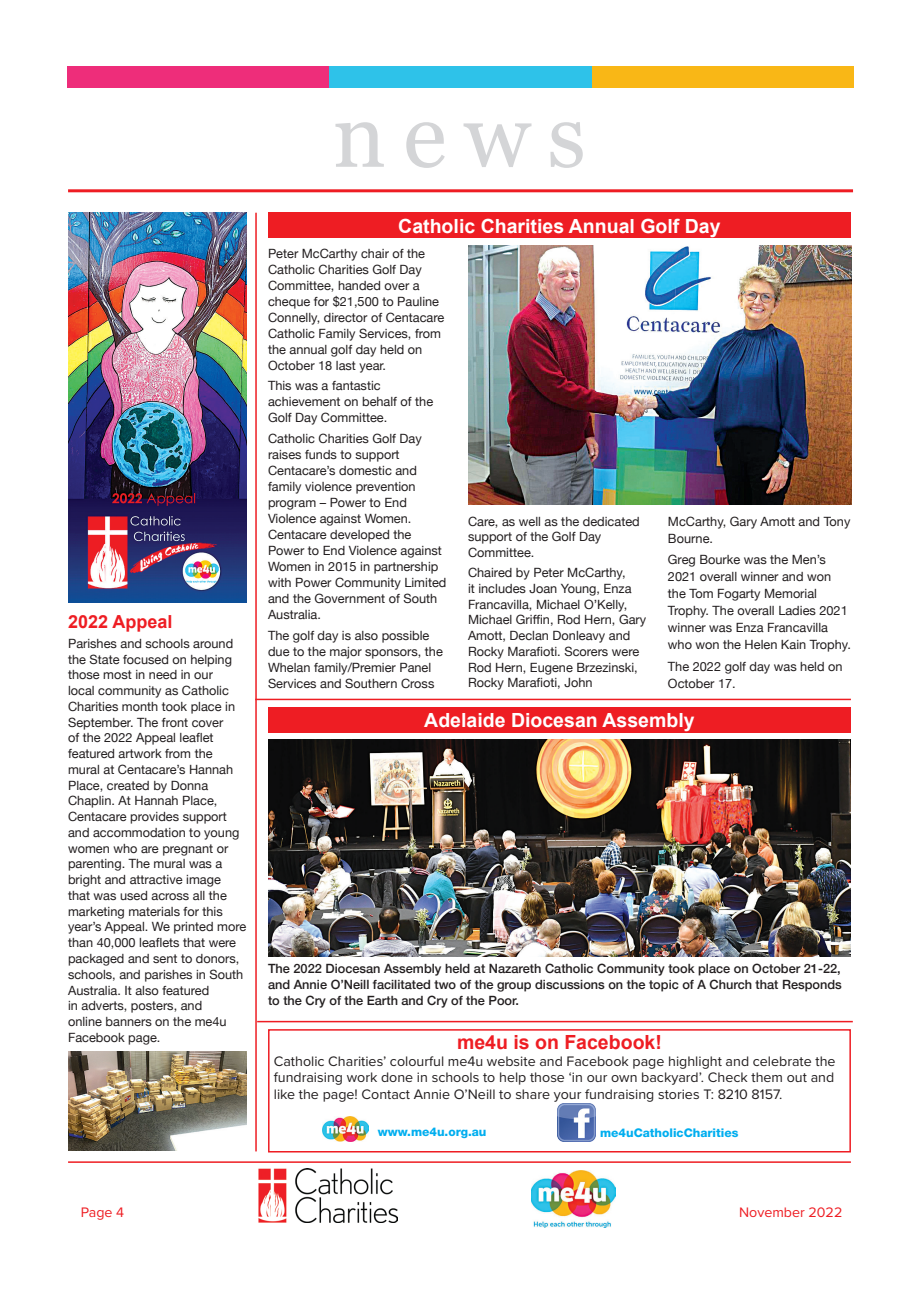
<style>
.page{position:relative;width:919px;height:1289px;background:#fff}
.page>*{position:absolute;margin:0;border:0;box-sizing:border-box;transform-origin:0 0}
.Body_text{font:90px "Georgia";color:#d4d5d7}
.Body_Text{font:700 19.5px "Arial";color:#fff}
.Main_headline{font:700 19.5px "Arial";color:#ee1d23}
.Main_headline-2{font:700 18px "Arial";color:#ee1d23}
.Body_text-2{font:14.25px/16.5px "Proxima Nova";color:#231f20;text-align:justify}
.Body_text-3{font:14.25px "Proxima Nova";color:#ee1d23}
.Body_Text-2{font:12.75px/15.8px "Helvetica Neue";color:#231f20}
.New_caption{font:500 12.75px/15.8px "Helvetica Neue";color:#231f20;text-align:justify}
.Body_text-4{font:800 12px "Helvetica Neue";color:#00aeef}
.New_body_text{font:800 12px "Helvetica Neue";color:#00aeef}
</style>
<div class="page">
<hr style="left:68px;top:1161px;width:782px;height:1px;background:#ee1d23">
<div style="left:592px;top:67px;width:261px;height:21px;background:#f9b716"></div>
<div style="left:328px;top:67px;width:264px;height:21px;background:#2ec2e9"></div>
<div style="left:67px;top:67px;width:261px;height:21px;background:#ee2d7a"></div>
<img style="left:258px;top:1168px;width:139px;height:54px">
<img style="left:531px;top:1170px;width:84px;height:57px">
<hr style="left:68px;top:189px;width:785px;height:3px;background:#ee1d23">
<hr style="left:255px;top:213px;width:2px;height:938px;background:#ee1d23">
<div style="left:268px;top:213px;width:582px;height:25px;background:#ee1d23"></div>
<div style="left:268px;top:1029px;width:582px;height:123px;border:2px solid #ee1d23"></div>
<img style="left:322px;top:1116px;width:46px;height:25px">
<img style="left:557px;top:1103px;width:38px;height:38px">
<hr style="left:257px;top:1020px;width:595px;height:2px;background:#ee1d23">
<img style="left:468px;top:245px;width:383px;height:260px">
<img style="left:68px;top:213px;width:179px;height:389px">
<hr style="left:255px;top:698px;width:595px;height:2px;background:#ee1d23">
<div style="left:268px;top:707px;width:582px;height:26px;background:#ee1d23"></div>
<img style="left:68px;top:1051px;width:179px;height:99px">
<img style="left:268px;top:739px;width:582px;height:217px">
<p class="Body_text" style="left:333px;top:85px;width:255px">news</p>
<p class="Main_headline-2" style="left:68px;top:609px;width:106px">2022 Appeal</p>
<p class="Body_Text-2" style="left:68px;top:636px;width:180px">Parishes and schools around the State focused on helping those most in need in our<br>local community as Catholic<br>Charities month took place in<br>September. The front cover<br>of the 2022 Appeal leaflet featured artwork from the mural at Centacare’s Hannah<br>Place, created by Donna<br>Chaplin. At Hannah Place,<br>Centacare provides support and accommodation to young women who are pregnant or parenting. The mural was a bright and attractive image<br>that was used across all the marketing materials for this year’s Appeal. We printed more than 40,000 leaflets that were packaged and sent to donors, schools, and parishes in South<br>Australia. It also featured<br>in adverts, posters, and<br>online banners on the me4u<br>Facebook page.</p>
<p class="Body_Text" style="left:398px;top:213px;width:324px">Catholic Charities Annual Golf Day</p>
<p class="Body_Text-2" style="left:268px;top:246px;width:178px">Peter McCarthy chair of the<br>Catholic Charities Golf Day<br>Committee, handed over a cheque for $21,500 to Pauline<br>Connelly, director of Centacare<br>Catholic Family Services, from the annual golf day held on<br>October 18 last year.</p>
<p class="Body_Text-2" style="left:268px;top:378px;width:167px">This was a fantastic achievement on behalf of the<br>Golf Day Committee.</p>
<p class="Body_Text-2" style="left:268px;top:431px;width:180px">Catholic Charities Golf Day raises funds to support<br>Centacare’s domestic and family violence prevention program – Power to End<br>Violence against Women.<br>Centacare developed the<br>Power to End Violence against<br>Women in 2015 in partnership with Power Community Limited and the Government of South<br>Australia.</p>
<p class="Body_Text-2" style="left:268px;top:628px;width:176px">The golf day is also possible due to the major sponsors, the<br>Whelan family/Premier Panel<br>Services and Southern Cross</p>
<p class="Body_Text-2" style="left:468px;top:514px;width:173px">Care, as well as the dedicated support of the Golf Day<br>Committee.</p>
<p class="Body_Text-2" style="left:468px;top:565px;width:180px">Chaired by Peter McCarthy,<br>it includes Joan Young, Enza<br>Francavilla, Michael O’Kelly,<br>Michael Griffin, Rod Hern, Gary<br>Amott, Declan Donleavy and<br>Rocky Marafioti. Scorers were<br>Rod Hern, Eugene Brzezinski,<br>Rocky Marafioti, John</p>
<p class="Body_Text-2" style="left:668px;top:513px;width:184px;line-height:17.1px">McCarthy, Gary Amott and Tony<br>Bourne.</p>
<p class="Body_Text-2" style="left:668px;top:551px;width:184px;line-height:17.1px">Greg Bourke was the Men’s<br>2021 overall winner and won the Tom Fogarty Memorial<br>Trophy. The overall Ladies 2021 winner was Enza Francavilla who won the Helen Kain Trophy.</p>
<p class="Body_Text-2" style="left:668px;top:658px;width:176px;line-height:17.1px">The 2022 golf day was held on<br>October 17.</p>
<p class="Body_Text" style="left:424px;top:707px;width:272px">Adelaide Diocesan Assembly</p>
<p class="New_caption" style="left:268px;top:959px;width:575px">The 2022 Diocesan Assembly held at Nazareth Catholic Community took place on October 21-22, and Annie O’Neill facilitated two of the group discussions on the topic of A Church that Responds to the Cry of the Earth and Cry of the Poor.</p>
<p class="Main_headline" style="left:457px;top:1029px;width:206px">me4u is on Facebook!</p>
<p class="Body_text-2" style="left:274px;top:1051px;width:563px">Catholic Charities’ colourful me4u website and Facebook page highlight and celebrate the fundraising work done in schools to help those ‘in our own backyard’. Check them out and like the page! Contact Annie O’Neill to share your fundraising stories T: 8210 8157.</p>
<p class="New_body_text" style="left:378px;top:1124px;width:110px">www.me4u.org.au</p>
<p class="Body_text-4" style="left:600px;top:1125px;width:140px">me4uCatholicCharities</p>
<p class="Body_text-3" style="left:81px;top:1201px;width:45px">Page 4</p>
<p class="Body_text-3" style="left:739px;top:1201px;width:105px">November 2022</p>
</div>
